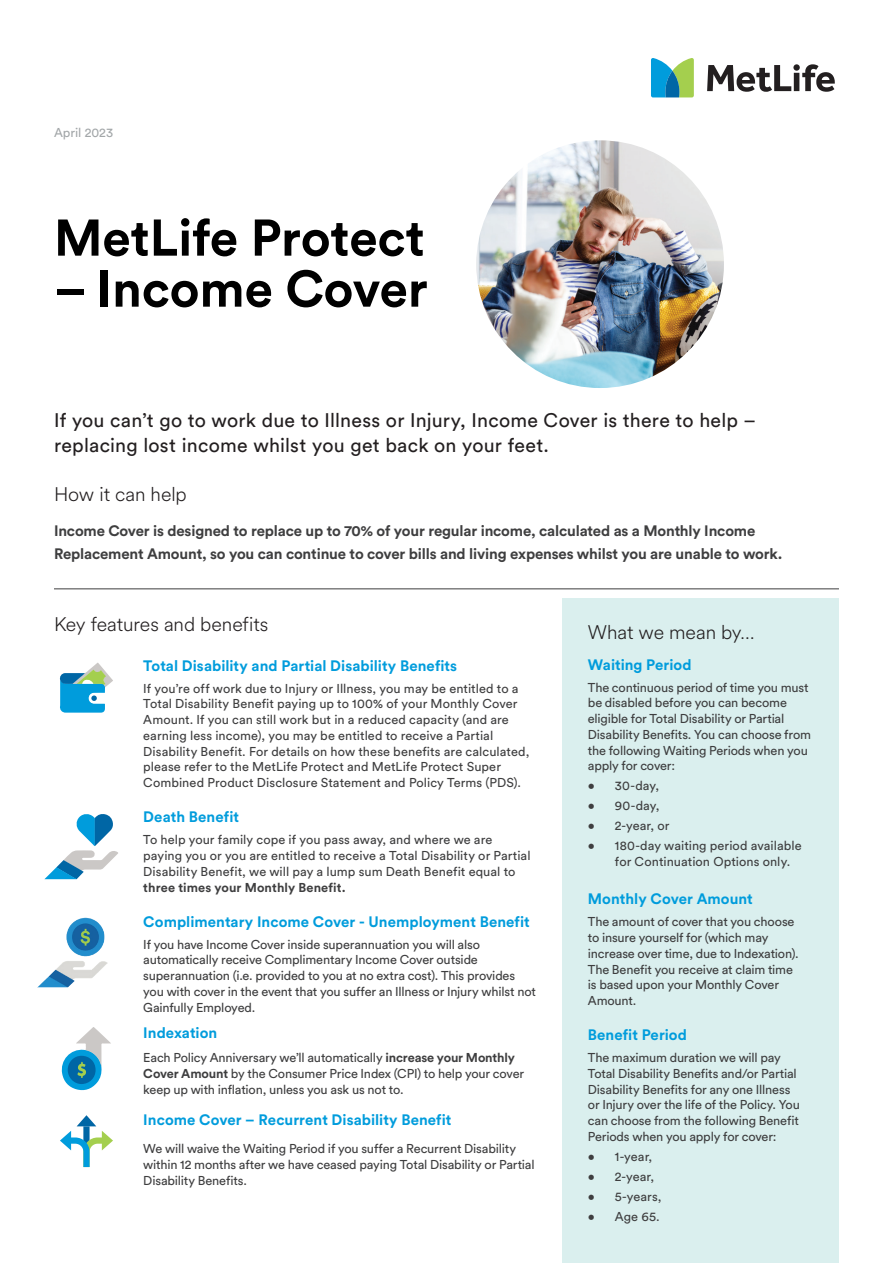
<style>
.page{position:relative;width:893px;height:1263px;background:#fff}
.page>*{position:absolute;margin:0;border:0;box-sizing:border-box;transform-origin:0 0}
.t1{font:700 51px "Circular Pro";color:#000}
.t2{font:19.5px/25.5px "Circular Pro";letter-spacing:.01em;color:#231f20}
.t3{font:300 19.5px "Met Life Circular";letter-spacing:-.005em;color:#231f20}
.t4{font:700 15px "Circular Pro";letter-spacing:.005em;color:#009cdc}
.t5{font:700 15px/22.5px "Circular Pro";letter-spacing:-.01em;color:#3e3e3f}
.t6{font:12.75px/15.8px "Circular Pro";letter-spacing:-.01em;color:#3e3e3f}
.t7{font:700 12.75px "Circular Pro";letter-spacing:.01em;color:#3e3e3f}
.t8{font:12.75px "Circular Pro";color:#a3a7a9}
.s1{font-weight:700}
</style>
<div class="page">
<hr style="left:54px;top:588px;width:785px;height:1px;background:#3e3e3f">
<div style="left:562px;top:599px;width:277px;height:664px;background:#daefee"></div>
<svg style="left:707px;top:64px;width:128px;height:28px"></svg>
<svg style="left:651px;top:58px;width:43px;height:39px;background:#59b1a4"></svg>
<svg style="left:44px;top:814px;width:74px;height:65px"></svg>
<svg style="left:59px;top:662px;width:54px;height:51px"></svg>
<svg style="left:61px;top:1027px;width:50px;height:64px"></svg>
<svg style="left:60px;top:1115px;width:53px;height:53px"></svg>
<img style="left:476px;top:140px;width:248px;height:248px;border-radius:124px">
<img style="left:38px;top:918px;width:70px;height:69px">
<p class="t8" style="left:54px;top:124px;width:61px">April 2023</p>
<h1 class="t1" style="left:54px;top:203px;width:372px">MetLife Protect</h1>
<h1 class="t1" style="left:54px;top:254px;width:375px">– Income Cover</h1>
<h2 class="t2" style="left:54px;top:406px;width:704px">If you can’t go to work due to Illness or Injury, Income Cover is there to help – replacing lost income whilst you get back on your feet.</h2>
<h2 class="t3" style="left:54px;top:481px;width:134px">How it can help</h2>
<p class="t5" style="left:54px;top:519px;width:730px">Income Cover is designed to replace up to 70% of your regular income, calculated as a Monthly Income<br>Replacement Amount, so you can continue to cover bills and living expenses whilst you are unable to work.</p>
<h2 class="t3" style="left:54px;top:611px;width:216px">Key features and benefits</h2>
<p class="t4" style="left:143px;top:655px;width:315px">Total Disability and Partial Disability Benefits</p>
<p class="t6" style="left:143px;top:680px;width:388px">If you’re off work due to Injury or Illness, you may be entitled to a Total Disability Benefit paying up to 100% of your Monthly Cover Amount. If you can still work but in a reduced capacity (and are earning less income), you may be entitled to receive a Partial Disability Benefit. For details on how these benefits are calculated, please refer to the MetLife Protect and MetLife Protect Super Combined Product Disclosure Statement and Policy Terms (PDS).</p>
<p class="t4" style="left:143px;top:806px;width:97px">Death Benefit</p>
<p class="t6" style="left:143px;top:831px;width:389px">To help your family cope if you pass away, and where we are paying you or you are entitled to receive a Total Disability or Partial<br>Disability Benefit, we will pay a lump sum Death Benefit equal to</p>
<p class="t7" style="left:143px;top:878px;width:204px">three times your Monthly Benefit.</p>
<p class="t4" style="left:143px;top:911px;width:388px">Complimentary Income Cover - Unemployment Benefit</p>
<p class="t6" style="left:143px;top:936px;width:394px">If you have Income Cover inside superannuation you will also automatically receive Complimentary Income Cover outside superannuation (i.e. provided to you at no extra cost). This provides you with cover in the event that you suffer an Illness or Injury whilst not Gainfully Employed.</p>
<p class="t4" style="left:143px;top:1023px;width:76px">Indexation</p>
<p class="t6" style="left:143px;top:1049px;width:382px">Each Policy Anniversary we’ll automatically <span class="s1">increase your Monthly<br>Cover Amount</span> by the Consumer Price Index (CPI) to help your cover keep up with inflation, unless you ask us not to.</p>
<p class="t4" style="left:143px;top:1109px;width:310px">Income Cover – Recurrent Disability Benefit</p>
<p class="t6" style="left:143px;top:1140px;width:393px">We will waive the Waiting Period if you suffer a Recurrent Disability within 12 months after we have ceased paying Total Disability or Partial<br>Disability Benefits.</p>
<h2 class="t3" style="left:588px;top:619px;width:168px">What we mean by…</h2>
<p class="t4" style="left:588px;top:654px;width:105px">Waiting Period</p>
<p class="t6" style="left:588px;top:679px;width:225px">The continuous period of time you must be disabled before you can become eligible for Total Disability or Partial Disability Benefits. You can choose from the following Waiting Periods when you apply for cover:</p>
<p class="t6" style="left:588px;top:777px;width:73px">• 30-day,</p>
<p class="t6" style="left:588px;top:797px;width:73px">• 90-day,</p>
<p class="t6" style="left:588px;top:817px;width:83px">• 2-year, or</p>
<p class="t6" style="left:615px;top:837px;width:188px;text-indent:-27px">• 180-day waiting period available for Continuation Options only.</p>
<p class="t4" style="left:588px;top:889px;width:167px">Monthly Cover Amount</p>
<p class="t6" style="left:588px;top:913px;width:212px">The amount of cover that you choose to insure yourself for (which may increase over time, due to Indexation).<br>The Benefit you receive at claim time is based upon your Monthly Cover<br>Amount.</p>
<p class="t4" style="left:588px;top:1024px;width:101px">Benefit Period</p>
<p class="t6" style="left:588px;top:1049px;width:214px">The maximum duration we will pay Total Disability Benefits and/or Partial Disability Benefits for any one Illness or Injury over the life of the Policy. You can choose from the following Benefit Periods when you apply for cover:</p>
<p class="t6" style="left:588px;top:1148px;width:66px">• 1-year,</p>
<p class="t6" style="left:588px;top:1168px;width:68px">• 2-year,</p>
<p class="t6" style="left:588px;top:1188px;width:75px">• 5-years,</p>
<p class="t6" style="left:588px;top:1208px;width:73px">• Age 65.</p>
</div>
